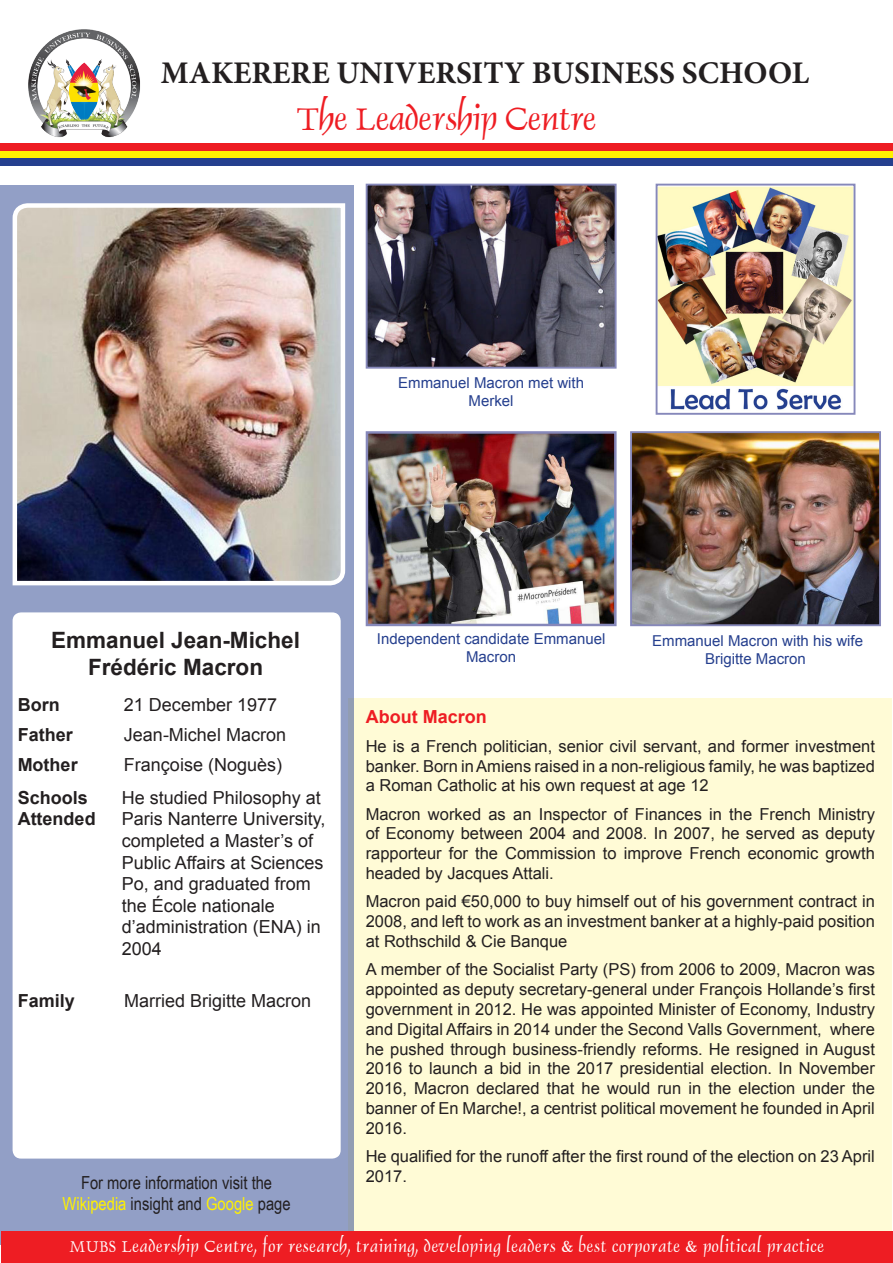
<style>
.page{position:relative;width:893px;height:1263px;background:#fff}
.page>*{position:absolute;margin:0;border:0;box-sizing:border-box;transform-origin:0 0}
.t1{font:36px "Dauphin Plain";color:#ee1d23}
.t2{font:700 31.5px "Minion Pro";color:#231f20}
.t3{font:700 22.5px/27px "Arial";color:#231f20;text-align:center}
.t4{font:18px/21.6px "Arial";color:#231f20}
.t5{font:18px "Dauphin Plain";letter-spacing:.04em;color:#fff}
.t6{font:700 18px "Arial";color:#231f20}
.t7{font:18px "Arial Narrow";color:#fff101}
.t8{font:18px "Arial Narrow";color:#231f20}
.t9{font:700 18px "Arial";color:#ee1d23}
.t10{font:16.5px/19.8px "Arial";color:#231f20;text-align:justify}
.t11{font:15px/18px "Arial";color:#253f8e;text-align:center}
.s1{color:#231f20}
</style>
<div class="page">
<div style="left:0;top:144px;width:893px;height:7px;background:#ee1d23"></div>
<div style="left:0;top:151px;width:893px;height:7px;background:#fff101"></div>
<div style="left:0;top:158px;width:893px;height:7px;background:#253f8e"></div>
<div style="left:348px;top:699px;width:543px;height:546px;background:#fffbd6"></div>
<div style="left:0;top:185px;width:353px;height:1060px;background:#929fc6"></div>
<div style="left:13px;top:612px;width:328px;height:546px;background:#fff;border-radius:9px"></div>
<img style="left:12px;top:203px;width:334px;height:383px">
<img style="left:369px;top:187px;width:245px;height:179px">
<div style="left:366px;top:184px;width:251px;height:185px;border:2px solid #8688ba"></div>
<img style="left:633px;top:434px;width:245px;height:189px">
<div style="left:630px;top:431px;width:251px;height:195px;border:2px solid #8688ba"></div>
<img style="left:369px;top:434px;width:245px;height:189px">
<div style="left:366px;top:431px;width:251px;height:195px;border:2px solid #8688ba"></div>
<div style="left:1px;top:1231px;width:891px;height:31px;background:#ee1d23"></div>
<img style="left:659px;top:187px;width:193px;height:223px">
<div style="left:656px;top:184px;width:199px;height:231px;border:2px solid #8688ba"></div>
<img style="left:24px;top:29px;width:119px;height:115px">
<p class="t2" style="left:161px;top:51px;width:650px">MAKERERE UNIVERSITY BUSINESS SCHOOL</p>
<p class="t1" style="left:297px;top:96px;width:301px">The Leadership Centre</p>
<p class="t11" style="left:398px;top:374px;width:187px">Emmanuel Macron met with<br>Merkel</p>
<p class="t3" style="left:51px;top:627px;width:250px">Emmanuel Jean-Michel<br>Frédéric Macron</p>
<p class="t6" style="left:18px;top:693px;width:43px">Born</p>
<p class="t4" style="left:124px;top:694px;width:155px">21 December 1977</p>
<p class="t6" style="left:18px;top:723px;width:57px">Father</p>
<p class="t4" style="left:124px;top:724px;width:164px">Jean-Michel Macron</p>
<p class="t6" style="left:18px;top:753px;width:61px">Mother</p>
<p class="t4" style="left:124px;top:754px;width:160px">Françoise (Noguès)</p>
<p class="t6" style="left:18px;top:785px;width:72px">Schools</p>
<p class="t6" style="left:18px;top:807px;width:79px">Attended</p>
<p class="t4" style="left:122px;top:787px;width:205px">He studied Philosophy at<br>Paris Nanterre University, completed a Master’s of<br>Public Affairs at Sciences<br>Po, and graduated from the École nationale d’administration (ENA) in<br>2004</p>
<p class="t6" style="left:18px;top:989px;width:59px">Family</p>
<p class="t4" style="left:124px;top:990px;width:189px">Married Brigitte Macron</p>
<p class="t8" style="left:81px;top:1169px;width:193px">For more information visit the</p>
<p class="t7" style="left:63px;top:1191px;width:230px">Wikipedia <span class="s1">insight and</span> Google <span class="s1">page</span></p>
<p class="t11" style="left:377px;top:630px;width:230px">Independent candidate Emmanuel<br>Macron</p>
<p class="t11" style="left:652px;top:632px;width:212px">Emmanuel Macron with his wife<br>Brigitte Macron</p>
<p class="t9" style="left:366px;top:705px;width:122px">About Macron</p>
<p class="t10" style="left:366px;top:736px;width:511px">He is a French politician, senior civil servant, and former investment banker. Born in Amiens raised in a non-religious family, he was baptized a Roman Catholic at his own request at age 12</p>
<p class="t10" style="left:366px;top:804px;width:511px">Macron worked as an Inspector of Finances in the French Ministry of Economy between 2004 and 2008. In 2007, he served as deputy rapporteur for the Commission to improve French economic growth headed by Jacques Attali.</p>
<p class="t10" style="left:366px;top:892px;width:511px">Macron paid €50,000 to buy himself out of his government contract in 2008, and left to work as an investment banker at a highly-paid position at Rothschild &amp; Cie Banque</p>
<p class="t10" style="left:366px;top:960px;width:511px">A member of the Socialist Party (PS) from 2006 to 2009, Macron was appointed as deputy secretary-general under François Hollande’s first government in 2012. He was appointed Minister of Economy, Industry and Digital Affairs in 2014 under the Second Valls Government, where he pushed through business-friendly reforms. He resigned in August 2016 to launch a bid in the 2017 presidential election. In November 2016, Macron declared that he would run in the election under the banner of En Marche!, a centrist political movement he founded in April 2016.</p>
<p class="t10" style="left:366px;top:1146px;width:511px">He qualified for the runoff after the first round of the election on 23 April<br>2017.</p>
<p class="t5" style="left:69px;top:1235px;width:756px">MUBS Leadership Centre, for research, training, developing leaders &amp; best corporate &amp; political practice</p>
</div>
